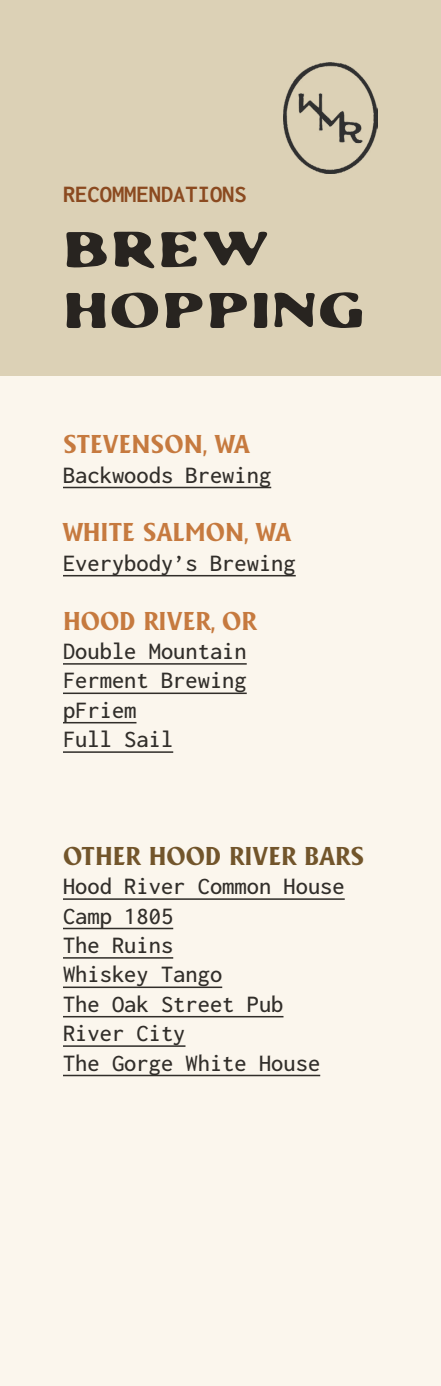
<style>
.page{position:relative;width:441px;height:1386px;background:#fff}
.page>*{position:absolute;margin:0;border:0;box-sizing:border-box;transform-origin:0 0}
.t1{font:50.75px/60.9px "Yucca";color:#282420}
.t2{font:24.5px/29.4px "Inconsolata";color:#312e2a}
.t3{font:24.5px "Gilland";color:#c67a3f}
.t4{font:24.5px "Gilland";color:#72552b}
.t5{font:24.5px "Inconsolata";color:#8b4a20}
</style>
<div class="page">
<div style="left:0;top:315px;width:441px;height:1071px;background:#fbf6ed"></div>
<hr style="left:63px;top:487px;width:208px;height:1px;background:#312e2a">
<hr style="left:63px;top:575px;width:233px;height:1px;background:#312e2a">
<hr style="left:63px;top:663px;width:184px;height:2px;background:#312e2a">
<hr style="left:63px;top:693px;width:184px;height:1px;background:#312e2a">
<hr style="left:63px;top:722px;width:73px;height:1px;background:#312e2a">
<hr style="left:63px;top:751px;width:110px;height:2px;background:#312e2a">
<hr style="left:63px;top:898px;width:282px;height:2px;background:#312e2a">
<hr style="left:63px;top:928px;width:110px;height:1px;background:#312e2a">
<hr style="left:63px;top:957px;width:110px;height:2px;background:#312e2a">
<hr style="left:63px;top:987px;width:159px;height:1px;background:#312e2a">
<hr style="left:63px;top:1016px;width:221px;height:1px;background:#312e2a">
<hr style="left:63px;top:1045px;width:123px;height:2px;background:#312e2a">
<hr style="left:63px;top:1075px;width:257px;height:1px;background:#312e2a">
<div style="left:0;top:0;width:441px;height:375px;background:#dcd1b6"></div>
<img style="left:284px;top:63px;width:94px;height:110px">
<p class="t5" style="left:63px;top:178px;width:185px">RECOMMENDATIONS</p>
<h1 class="t1" style="left:63px;top:223px;width:304px">BREW<br>HOPPING</h1>
<p class="t3" style="left:63px;top:429px;width:189px">STEVENSON, WA</p>
<p class="t2" style="left:63px;top:461px;width:210px">Backwoods Brewing</p>
<p class="t3" style="left:63px;top:517px;width:230px">WHITE SALMON, WA</p>
<p class="t2" style="left:63px;top:549px;width:234px">Everybody’s Brewing</p>
<p class="t3" style="left:63px;top:605px;width:195px">HOOD RIVER, OR</p>
<p class="t2" style="left:63px;top:637px;width:185px">Double Mountain<br>Ferment Brewing pFriem<br>Full Sail</p>
<p class="t4" style="left:63px;top:841px;width:303px">OTHER HOOD RIVER BARS</p>
<p class="t2" style="left:63px;top:872px;width:283px">Hood River Common House<br>Camp 1805<br>The Ruins<br>Whiskey Tango<br>The Oak Street Pub<br>River City<br>The Gorge White House</p>
</div>
